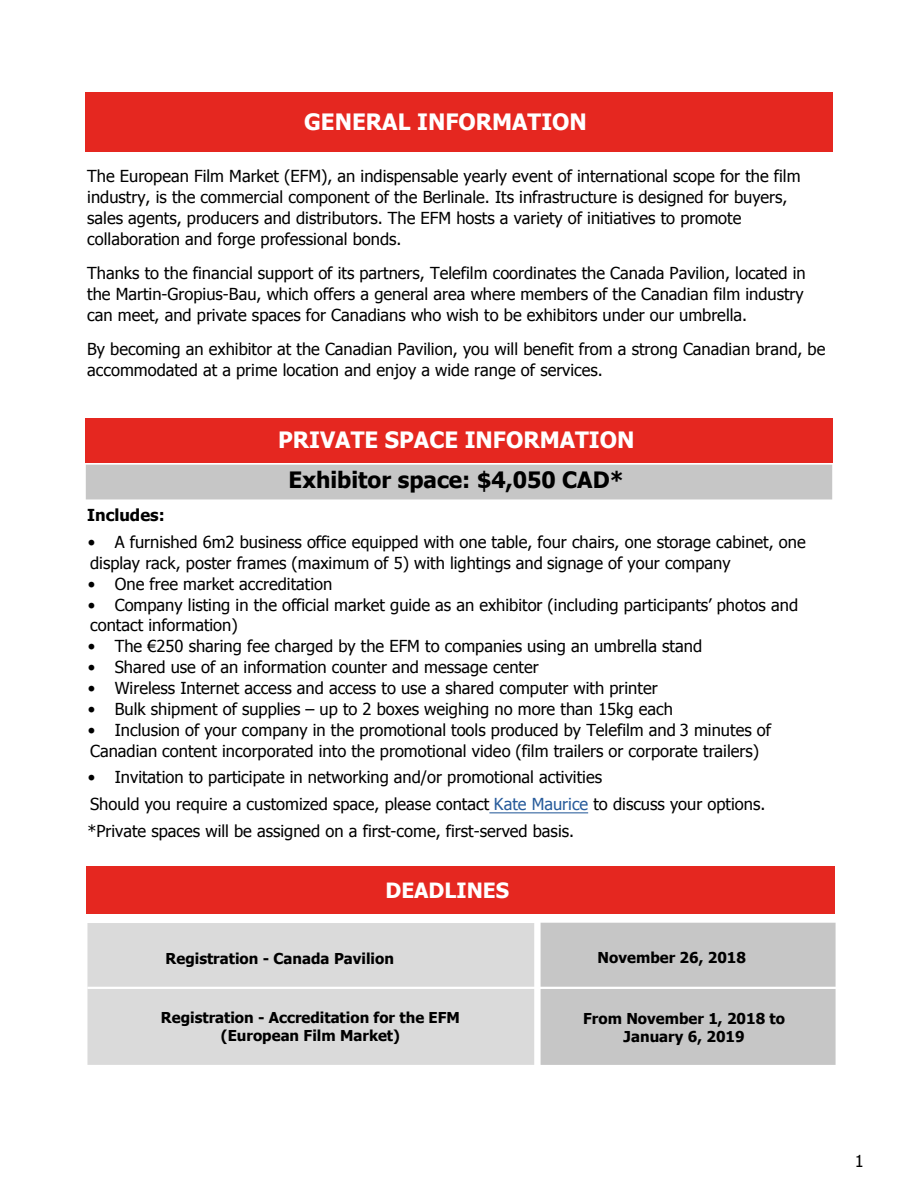
<style>
.page{position:relative;width:918px;height:1188px;background:#fff}
.page>*{position:absolute;margin:0;border:0;box-sizing:border-box;transform-origin:0 0}
.t1{font:700 22.5px "Tahoma";color:#fff}
.t2{font:700 22.5px "Tahoma";color:#000}
.t3{font:700 21px "Tahoma";color:#fff}
.t4{font:16.5px/21px "Tahoma";color:#000}
.t5{font:700 16.5px "Tahoma";color:#000}
.t6{font:700 15px/18px "Tahoma";color:#000;text-align:center}
.s1{color:#275b9b}
.s2{font-style:inherit}
</style>
<div class="page">
<div style="left:86px;top:866px;width:749px;height:47px;background:#e52720"></div>
<div style="left:85px;top:92px;width:748px;height:60px;background:#e52720"></div>
<div style="left:87px;top:923px;width:447px;height:142px;background:#dadada"></div>
<div style="left:541px;top:923px;width:295px;height:142px;background:#c6c6c6"></div>
<svg style="left:87px;top:986px;width:749px;height:4px"></svg>
<div style="left:86px;top:418px;width:747px;height:45px;background:#e52720"></div>
<div style="left:86px;top:465px;width:746px;height:34px;background:#c6c6c6"></div>
<hr style="left:489px;top:812px;width:99px;height:1px;background:#275b9b">
<h1 class="t1" style="left:304px;top:106px;width:284px">GENERAL INFORMATION</h1>
<p class="t4" style="left:87px;top:165px;width:715px">The European Film Market (EFM), an indispensable yearly event of international scope for the film industry, is the commercial component of the Berlinale. Its infrastructure is designed for buyers, sales agents, producers and distributors. The EFM hosts a variety of initiatives to promote collaboration and forge professional bonds.</p>
<p class="t4" style="left:87px;top:262px;width:720px">Thanks to the financial support of its partners, Telefilm coordinates the Canada Pavilion, located in the Martin-Gropius-Bau, which offers a general area where members of the Canadian film industry can meet, and private spaces for Canadians who wish to be exhibitors under our umbrella.</p>
<p class="t4" style="left:87px;top:337px;width:740px">By becoming an exhibitor at the Canadian Pavilion, you will benefit from a strong Canadian brand, be accommodated at a prime location and enjoy a wide range of services.</p>
<h1 class="t1" style="left:278px;top:424px;width:358px">PRIVATE SPACE INFORMATION</h1>
<h1 class="t2" style="left:289px;top:464px;width:337px">Exhibitor space: $4,050 CAD*</h1>
<p class="t5" style="left:87px;top:503px;width:79px">Includes:</p>
<p class="t4" style="left:88px;top:531px;width:719px">• A furnished 6m2 business office equipped with one table, four chairs, one storage cabinet, one display rack, poster frames (maximum of 5) with lightings and signage of your company</p>
<p class="t4" style="left:88px;top:573px;width:246px">• One free market accreditation</p>
<p class="t4" style="left:88px;top:594px;width:712px;line-height:19.8px">• Company listing in the official market guide as an exhibitor (including participants’ photos and contact information)</p>
<p class="t4" style="left:88px;top:634px;width:616px">• The €250 sharing fee charged by the EFM to companies using an umbrella stand</p>
<p class="t4" style="left:88px;top:655px;width:452px">• Shared use of an information counter and message center</p>
<p class="t4" style="left:88px;top:676px;width:571px">• Wireless Internet access and access to use a shared computer with printer</p>
<p class="t4" style="left:88px;top:697px;width:587px">• Bulk shipment of supplies – up to 2 boxes weighing no more than 15kg each</p>
<p class="t4" style="left:88px;top:718px;width:685px">• Inclusion of your company in the promotional tools produced by Telefilm and 3 minutes of<br>Canadian content incorporated into the promotional video (film trailers or corporate trailers)</p>
<p class="t4" style="left:87px;top:763px;width:679px;line-height:26.7px">• Invitation to participate in networking and/or promotional activities<br>Should you require a customized space, please contact <span class="s1">Kate Maurice</span> to discuss your options. *Private spaces will be assigned on a first-come, first-served basis.</p>
<p class="t3" style="left:385px;top:875px;width:125px">DEADLINES</p>
<p class="t6" style="left:166px;top:948px;width:230px">Registration <span class="s2">-</span> Canada Pavilion</p>
<p class="t6" style="left:598px;top:947px;width:150px">November 26, 2018</p>
<p class="t6" style="left:161px;top:1008px;width:301px">Registration - Accreditation for the EFM (European Film Market)</p>
<p class="t6" style="left:583px;top:1009px;width:203px">From November 1, 2018 to<br>January 6, 2019</p>
<p class="t4" style="left:855px;top:1150px;width:11px">1</p>
</div>
